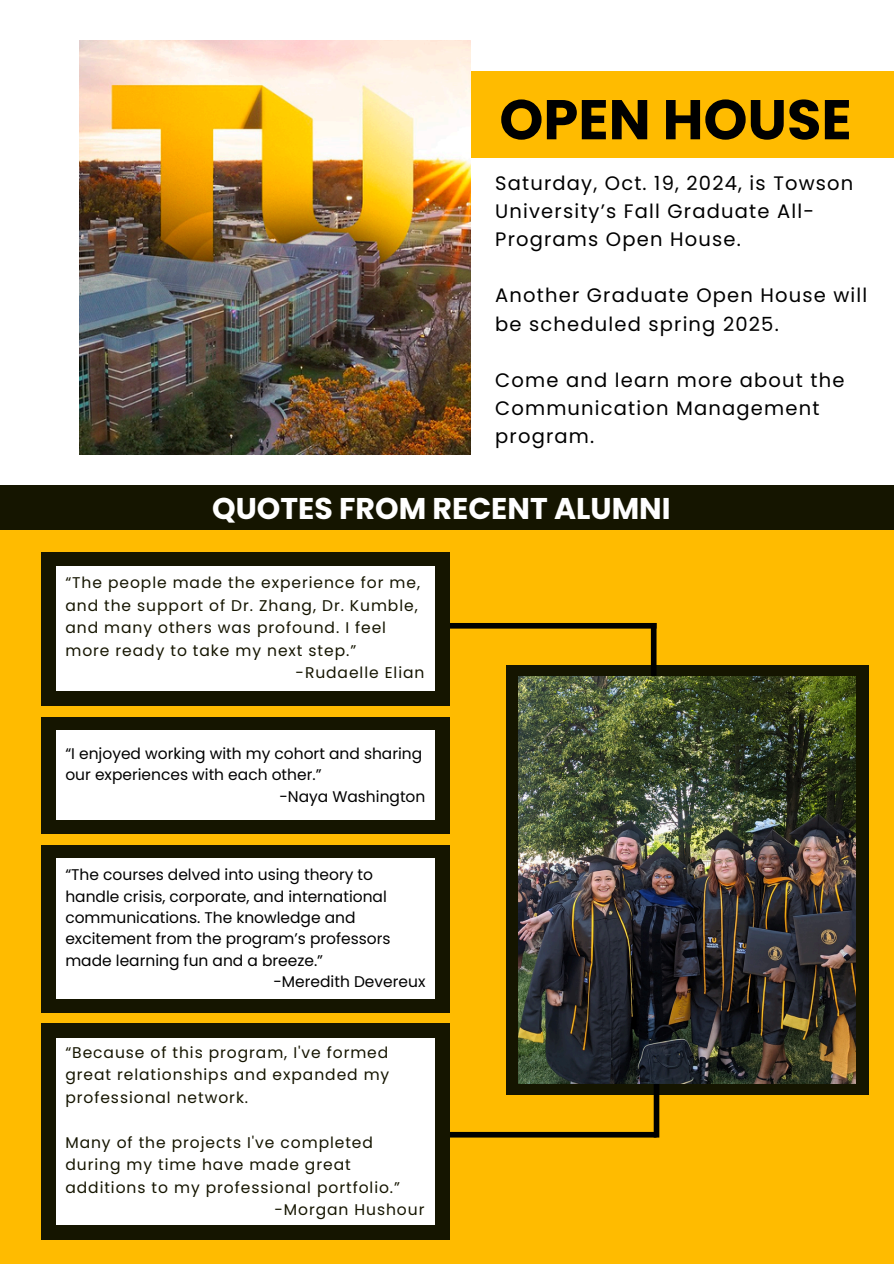
<style>
.page{position:relative;width:894px;height:1264px;background:#fff}
.page>*{position:absolute;margin:0;border:0;box-sizing:border-box;transform-origin:0 0}
.t1{font:700 55.95px "Poppins";color:#000}
.t2{font:700 30px "Poppins";color:#fff}
.t3{font:19.5px/28.2px "Poppins";letter-spacing:.06em;color:#000}
.t4{font:15.45px/22.5px "Poppins";letter-spacing:.06em;color:#151500}
.t5{font:15.45px/21.3px "Poppins";color:#000}
</style>
<div class="page">
<div style="left:359px;top:72px;width:534px;height:86px;background:#fb0"></div>
<img style="left:79px;top:40px;width:391px;height:414px">
<div style="left:0;top:485px;width:893px;height:89px;background:#151500"></div>
<div style="left:0;top:529px;width:893px;height:734px;background:#fb0"></div>
<div style="left:282px;top:1131px;width:374px;height:6px;background:#000"></div>
<div style="left:282px;top:623px;width:374px;height:5px;background:#000"></div>
<div style="left:506px;top:664px;width:362px;height:430px;background:#151500"></div>
<div style="left:650px;top:623px;width:6px;height:186px;background:#000"></div>
<div style="left:653px;top:951px;width:6px;height:186px;background:#000"></div>
<img style="left:519px;top:676px;width:336px;height:407px">
<div style="left:41px;top:551px;width:408px;height:154px;background:#151500"></div>
<div style="left:56px;top:566px;width:378px;height:124px;background:#fff"></div>
<div style="left:41px;top:1023px;width:408px;height:217px;background:#151500"></div>
<div style="left:56px;top:1038px;width:378px;height:187px;background:#fff"></div>
<div style="left:41px;top:716px;width:408px;height:117px;background:#151500"></div>
<div style="left:56px;top:730px;width:378px;height:90px;background:#fff"></div>
<div style="left:41px;top:844px;width:408px;height:168px;background:#151500"></div>
<div style="left:56px;top:858px;width:378px;height:140px;background:#fff"></div>
<h3 class="t1" style="left:499px;top:80px;width:353px">OPEN HOUSE</h3>
<h3 class="t3" style="left:495px;top:169px;width:359px">Saturday, Oct. 19, 2024, is Towson<br>University’s Fall Graduate All-<br>Programs Open House.</h3>
<h2 class="t3" style="left:495px;top:281px;width:373px">Another Graduate Open House will be scheduled spring 2025.</h2>
<p class="t3" style="left:495px;top:366px;width:351px">Come and learn more about the<br>Communication Management program.</p>
<p class="t2" style="left:212px;top:487px;width:460px">QUOTES FROM RECENT ALUMNI</p>
<h1 class="t4" style="left:65px;top:571px;width:356px">“The people made the experience for me, and the support of Dr. Zhang, Dr. Kumble, and many others was profound. I feel more ready to take my next step.”</h1>
<h3 class="t4" style="left:295px;top:661px;width:130px">-Rudaelle Elian</h3>
<p class="t5" style="left:65px;top:742px;width:358px">“I enjoyed working with my cohort and sharing our experiences with each other.”</p>
<p class="t5" style="left:279px;top:785px;width:147px">-Naya Washington</p>
<p class="t5" style="left:65px;top:864px;width:326px">“The courses delved into using theory to handle crisis, corporate, and international communications. The knowledge and excitement from the program’s professors made learning fun and a breeze.”</p>
<p class="t5" style="left:273px;top:971px;width:153px">-Meredith Devereux</p>
<p class="t4" style="left:65px;top:1040px;width:325px;text-align:justify">“Because of this program, I've formed great relationships and expanded my professional network.</p>
<p class="t4" style="left:65px;top:1130px;width:336px">Many of the projects I've completed during my time have made great additions to my professional portfolio.”</p>
<p class="t4" style="left:274px;top:1198px;width:151px">-Morgan Hushour</p>
</div>
